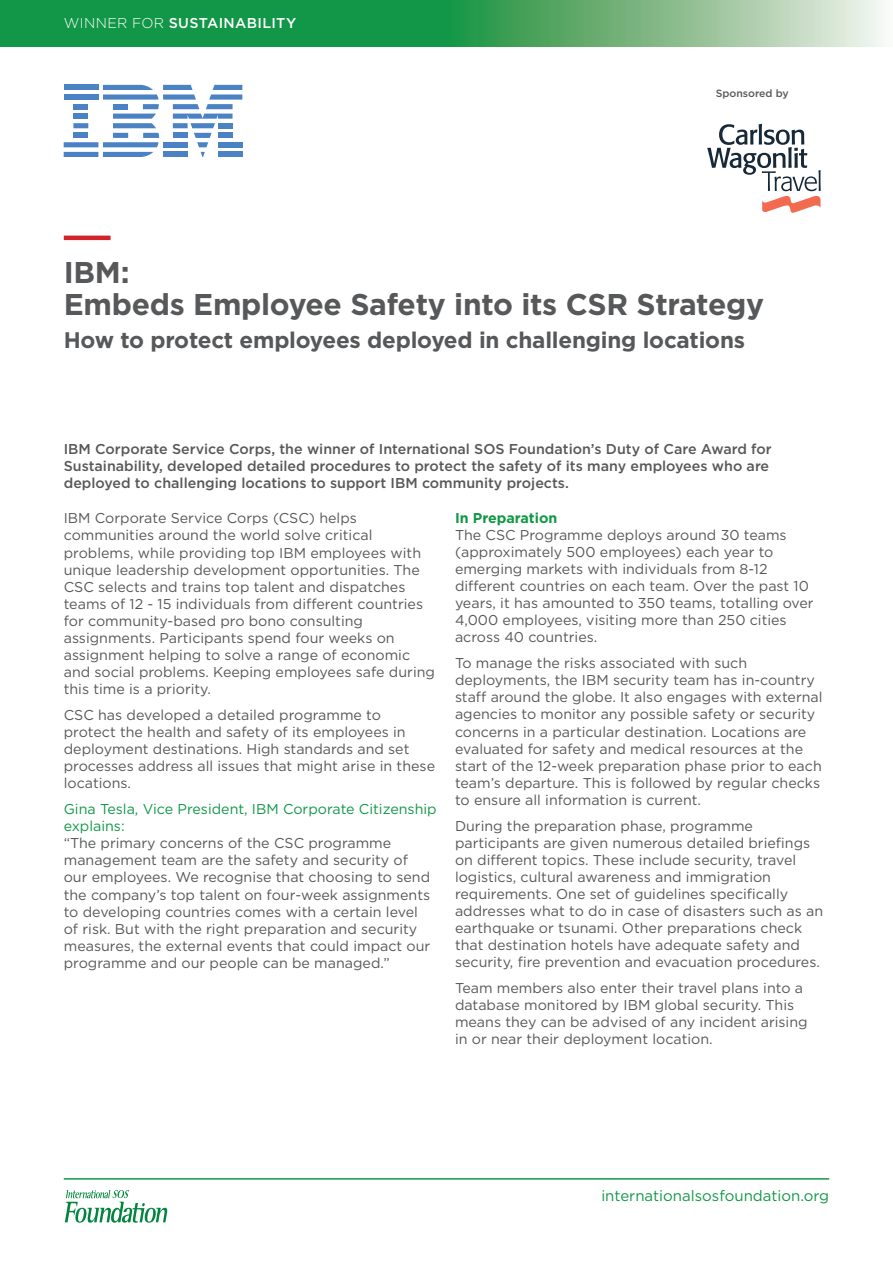
<style>
.page{position:relative;width:893px;height:1263px;background:#fff}
.page>*{position:absolute;margin:0;border:0;box-sizing:border-box;transform-origin:0 0}
.Case_Study_Headings{font:700 30px/32.2px "Gotham HTF";letter-spacing:-.01em;color:#57585a}
.Case_Study_Descripti{font:700 22.5px "Gotham HTF";letter-spacing:-.01em;color:#57585a}
.t1{font:15px "Gotham HTF";color:#129747}
.Main_Body_Copy{font:14.25px/17.1px "Gotham HTF";color:#57585a}
.Introduction{font:500 14.25px/17.1px "Gotham HTF";color:#57585a}
.Sub_Subhead{font:14.25px/17.1px "Gotham HTF";color:#129747}
.Subheads{font:500 14.25px "Gotham HTF";letter-spacing:.02em;color:#fff}
.Subheads-2{font:700 14.25px "Gotham HTF";color:#129747}
.Introduction-2{font:500 10.5px "Gotham HTF";color:#57585a}
.s1{font-weight:300}
</style>
<div class="page">
<hr style="left:64px;top:1178px;width:765px;height:1px;background:#129747">
<svg style="left:65px;top:1190px;width:103px;height:33px"></svg>
<svg style="left:0;top:0;width:883px;height:47px;background:#4baa6a"></svg>
<hr style="left:64px;top:236px;width:47px;height:4px;background:#d1232a">
<svg style="left:64px;top:85px;width:178px;height:72px"></svg>
<div style="left:163px;top:152px;width:25px;height:5px;background:#4b82c3"></div>
<div style="left:64px;top:152px;width:34px;height:5px;background:#4b82c3"></div>
<svg style="left:707px;top:124px;width:114px;height:89px"></svg>
<p class="Subheads" style="left:64px;top:15px;width:234px"><span class="s1">WINNER FOR</span> SUSTAINABILITY</p>
<p class="Introduction-2" style="left:716px;top:87px;width:75px">Sponsored by</p>
<p class="Case_Study_Headings" style="left:64px;top:255px;width:702px">IBM:<br>Embeds Employee Safety into its CSR Strategy</p>
<p class="Case_Study_Descripti" style="left:64px;top:327px;width:683px">How to protect employees deployed in challenging locations</p>
<p class="Introduction" style="left:64px;top:440px;width:709px">IBM Corporate Service Corps, the winner of International SOS Foundation’s Duty of Care Award for<br>Sustainability, developed detailed procedures to protect the safety of its many employees who are deployed to challenging locations to support IBM community projects.</p>
<p class="Main_Body_Copy" style="left:64px;top:510px;width:373px">IBM Corporate Service Corps (CSC) helps communities around the world solve critical problems, while providing top IBM employees with unique leadership development opportunities. The CSC selects and trains top talent and dispatches teams of 12 - 15 individuals from different countries for community-based pro bono consulting assignments. Participants spend four weeks on assignment helping to solve a range of economic and social problems. Keeping employees safe during this time is a priority.</p>
<p class="Main_Body_Copy" style="left:64px;top:706px;width:373px">CSC has developed a detailed programme to protect the health and safety of its employees in deployment destinations. High standards and set processes address all issues that might arise in these locations.</p>
<p class="Sub_Subhead" style="left:64px;top:800px;width:374px">Gina Tesla, Vice President, IBM Corporate Citizenship explains:</p>
<p class="Main_Body_Copy" style="left:64px;top:834px;width:368px">“The primary concerns of the CSC programme management team are the safety and security of our employees. We recognise that choosing to send the company’s top talent on four-week assignments to developing countries comes with a certain level of risk. But with the right preparation and security measures, the external events that could impact our programme and our people can be managed.”</p>
<p class="Subheads-2" style="left:455px;top:509px;width:104px">In Preparation</p>
<p class="Main_Body_Copy" style="left:455px;top:526px;width:360px">The CSC Programme deploys around 30 teams (approximately 500 employees) each year to emerging markets with individuals from 8-12 different countries on each team. Over the past 10 years, it has amounted to 350 teams, totalling over 4,000 employees, visiting more than 250 cities across 40 countries.</p>
<p class="Main_Body_Copy" style="left:455px;top:654px;width:369px">To manage the risks associated with such deployments, the IBM security team has in-country staff around the globe. It also engages with external agencies to monitor any possible safety or security concerns in a particular destination. Locations are evaluated for safety and medical resources at the start of the 12-week preparation phase prior to each team’s departure. This is followed by regular checks to ensure all information is current.</p>
<p class="Main_Body_Copy" style="left:455px;top:817px;width:370px">During the preparation phase, programme participants are given numerous detailed briefings on different topics. These include security, travel logistics, cultural awareness and immigration requirements. One set of guidelines specifically addresses what to do in case of disasters such as an earthquake or tsunami. Other preparations check that destination hotels have adequate safety and security, fire prevention and evacuation procedures.</p>
<p class="Main_Body_Copy" style="left:455px;top:979px;width:354px">Team members also enter their travel plans into a database monitored by IBM global security. This means they can be advised of any incident arising in or near their deployment location.</p>
<p class="t1" style="left:601px;top:1187px;width:229px">internationalsosfoundation.org</p>
</div>
